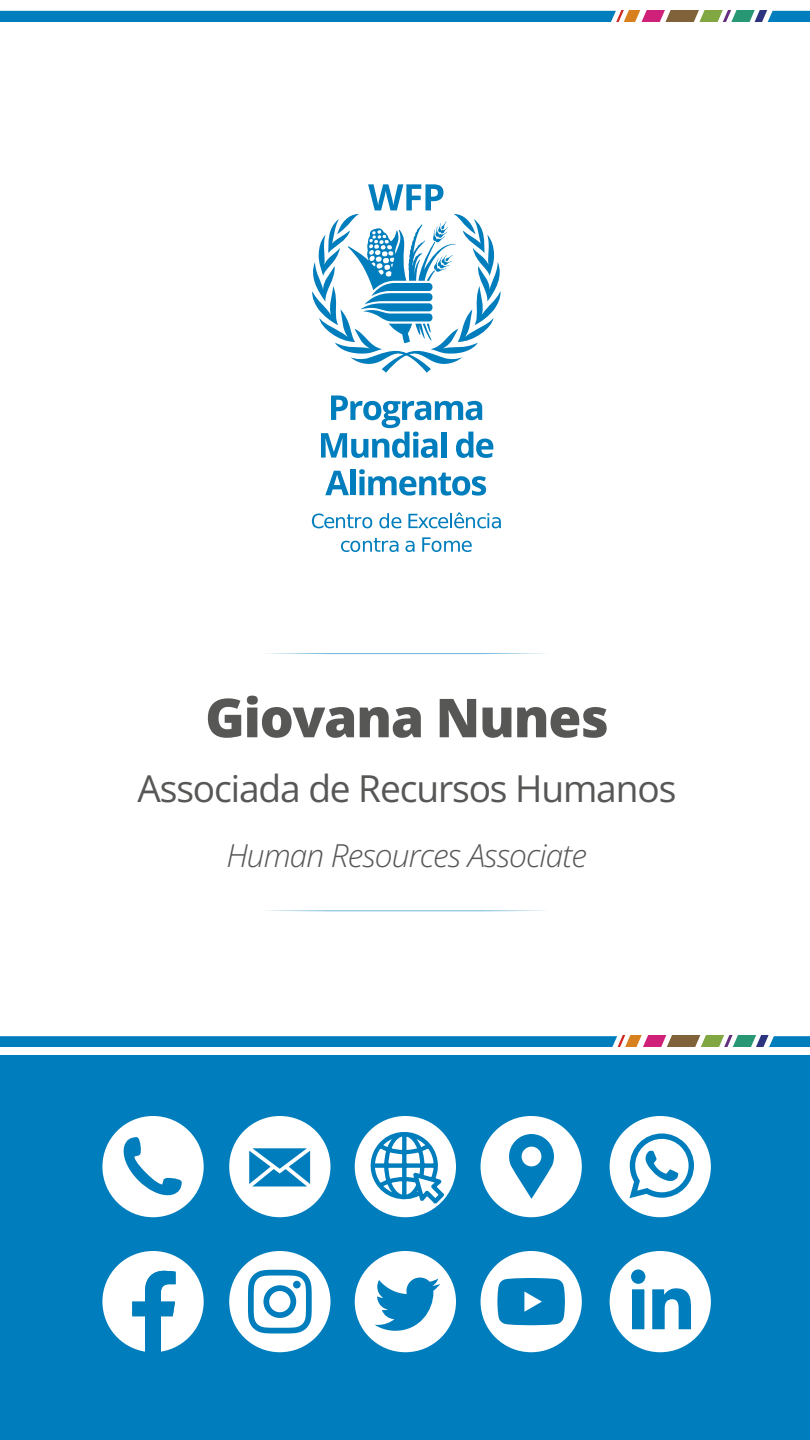
<style>
.page{position:relative;width:810px;height:1440px;background:#fff}
.page>*{position:absolute;margin:0;border:0;box-sizing:border-box;transform-origin:0 0}
.t1{font:800 53.7px "Open Sans";letter-spacing:-.025em;color:#575756}
.t2{font:37.12px "Open Sans";letter-spacing:-.03em;color:#575756}
.t3{font:italic 300 31.65px "Open Sans";letter-spacing:-.03em;color:#575756}
</style>
<div class="page">
<div style="left:1px;top:1055px;width:809px;height:385px;background:#007dbc"></div>
<svg style="left:312px;top:514px;width:60px;height:14px"></svg>
<svg style="left:379px;top:513px;width:22px;height:15px"></svg>
<svg style="left:408px;top:512px;width:93px;height:16px"></svg>
<svg style="left:341px;top:538px;width:57px;height:14px"></svg>
<svg style="left:405px;top:541px;width:10px;height:11px"></svg>
<svg style="left:422px;top:537px;width:50px;height:15px"></svg>
<svg style="left:321px;top:396px;width:172px;height:62px"></svg>
<svg style="left:325px;top:471px;width:24px;height:24px"></svg>
<div style="left:351px;top:469px;width:5px;height:26px;background:#007dbc"></div>
<svg style="left:359px;top:469px;width:127px;height:27px"></svg>
<svg style="left:312px;top:184px;width:189px;height:189px"></svg>
<svg style="left:266px;top:653px;width:279px;height:1px"></svg>
<div style="left:229px;top:1251px;width:101px;height:101px;background:#fff;border-radius:50%"></div>
<svg style="left:248px;top:1270px;width:64px;height:64px"></svg>
<div style="left:293px;top:1281px;width:8px;height:7px;background:#007dbc;border-radius:50%"></div>
<div style="left:355px;top:1251px;width:101px;height:101px;background:#fff;border-radius:50%"></div>
<div style="left:481px;top:1251px;width:101px;height:101px;background:#fff;border-radius:50%"></div>
<svg style="left:497px;top:1278px;width:68px;height:47px;background:#1e8cc3"></svg>
<div style="left:610px;top:1251px;width:101px;height:101px;background:#fff;border-radius:50%"></div>
<svg style="left:652px;top:1288px;width:39px;height:41px"></svg>
<svg style="left:632px;top:1289px;width:12px;height:40px"></svg>
<div style="left:631px;top:1269px;width:14px;height:15px;background:#007dbc;border-radius:50%"></div>
<svg style="left:102px;top:1251px;width:102px;height:101px"></svg>
<div style="left:610px;top:1116px;width:101px;height:101px;background:#fff;border-radius:50%"></div>
<svg style="left:630px;top:1133px;width:64px;height:65px"></svg>
<div style="left:481px;top:1116px;width:101px;height:101px;background:#fff;border-radius:50%"></div>
<svg style="left:509px;top:1134px;width:45px;height:65px"></svg>
<div style="left:355px;top:1116px;width:101px;height:101px;background:#fff;border-radius:50%"></div>
<svg style="left:366px;top:1130px;width:80px;height:201px"></svg>
<div style="left:229px;top:1116px;width:101px;height:101px;background:#fff;border-radius:50%"></div>
<svg style="left:249px;top:1148px;width:61px;height:38px"></svg>
<div style="left:102px;top:1116px;width:102px;height:101px;background:#fff;border-radius:50%"></div>
<svg style="left:123px;top:1137px;width:59px;height:58px"></svg>
<svg style="left:266px;top:910px;width:279px;height:1px"></svg>
<svg style="left:1px;top:1036px;width:809px;height:10px;background:#2484b3"></svg>
<svg style="left:0;top:10px;width:810px;height:11px;background:#3089b6"></svg>
<h1 class="t1" style="left:205px;top:677px;width:405px">Giovana Nunes</h1>
<p class="t2" style="left:137px;top:763px;width:540px">Associada de Recursos Humanos</p>
<p class="t3" style="left:226px;top:833px;width:362px">Human Resources Associate</p>
</div>
